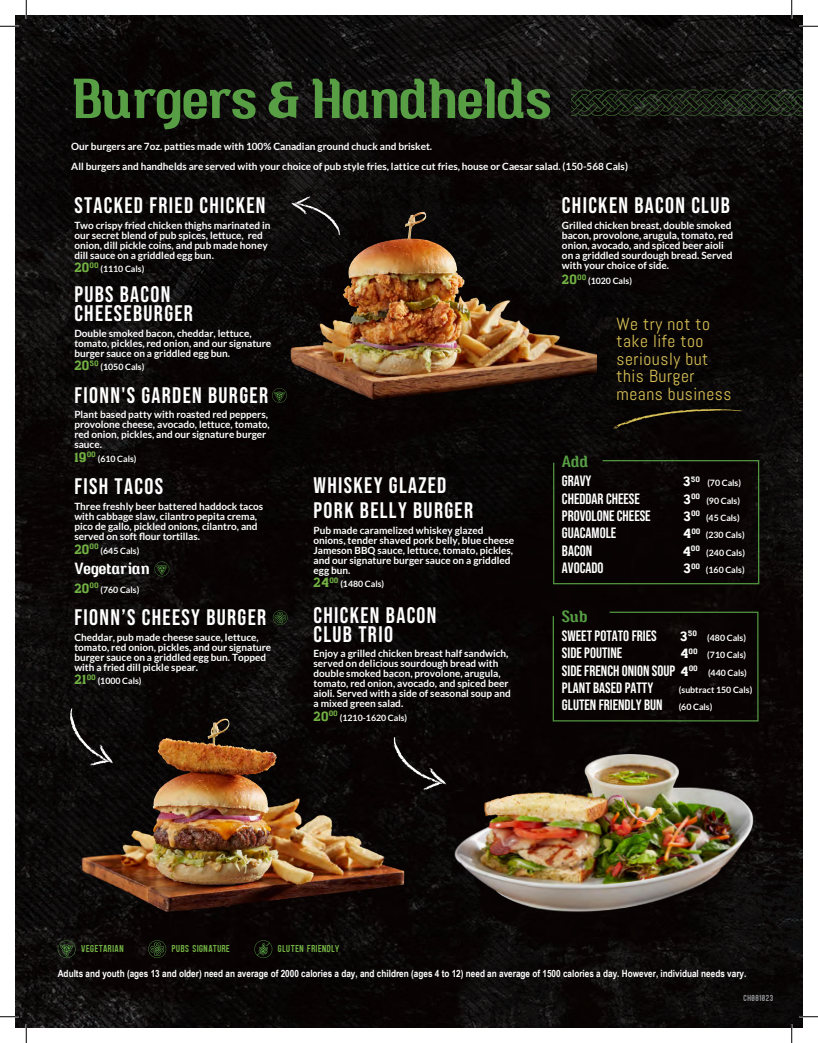
<style>
.page{position:relative;width:818px;height:1043px;background:#fff}
.page>*{position:absolute;margin:0;border:0;box-sizing:border-box;transform-origin:0 0}
.Drink_Title{font:500 56.25px "Crabs";letter-spacing:-.01em;color:#579e45}
.Drink_Title-2{font:700 22.5px/18.8px "Bebas Neue Pro";letter-spacing:.06em;color:#fff}
.Drink_Title-3{font:17.5px/17.5px "Abel";letter-spacing:.03em;color:#d6bf55}
.Drink_Title-4{font:500 16.25px "Crabs";color:#fff}
.Drink_Description{font:500 16.25px "Crabs";color:#579e45}
.Drink_Description-2{font:700 15px "Bebas Neue Pro";color:#fff}
.Drink_Description-3{font:13.75px "Ottine Slab";letter-spacing:.06em;color:#72b143}
.Drink_Title-5{font:13.75px "Ottine Slab";color:#72b143}
.Drink_Description-4{font:700 10px/10px "Lato";color:#fff}
.Drink_Title-6{font:700 10px/10px "Lato";color:#fff}
.Drink_Title-7{font:700 10px "Arial Narrow";color:#fff}
.Drink_Title-8{font:10px "Zaio";letter-spacing:.06em;color:#72b143}
.Drink_Description-5{font:700 8.75px "Lato";color:#fff}
.Drink_Title-9{font:700 8.75px "Lato";color:#fff}
.Drink_Title-10{font:8.75px "Zaio";letter-spacing:.06em;color:#939598}
.Drink_Description-6{font:8px "Ottine Slab";letter-spacing:.06em;color:#fff}
.s1{font-family:"TF Gaelic";font-weight:400}
.s2{font-size:13.75px}
.s3{font-family:"Ottine Slab";font-weight:400;font-size:13.75px}
.s4{font-family:"Lato";font-size:8.75px}
</style>
<div class="page">
<img style="left:15px;top:15px;width:787px;height:1012px">
<img style="left:279px;top:195px;width:318px;height:216px">
<img style="left:438px;top:727px;width:336px;height:211px">
<svg style="left:417px;top:737px;width:29px;height:53px;background:#1e1a1a"></svg>
<svg style="left:571px;top:90px;width:231px;height:26px;background:#1b2317"></svg>
<svg style="left:291px;top:196px;width:49px;height:39px;background:#222020"></svg>
<svg style="left:58px;top:940px;width:18px;height:18px"></svg>
<svg style="left:254px;top:940px;width:18px;height:18px"></svg>
<svg style="left:148px;top:940px;width:18px;height:18px"></svg>
<svg style="left:273px;top:610px;width:14px;height:15px"></svg>
<img style="left:62px;top:694px;width:355px;height:229px">
<svg style="left:70px;top:708px;width:43px;height:57px;background:#222020"></svg>
<svg style="left:613px;top:409px;width:128px;height:20px;background:#18130b"></svg>
<svg style="left:272px;top:388px;width:15px;height:15px"></svg>
<svg style="left:154px;top:561px;width:15px;height:15px"></svg>
<div style="left:552px;top:459px;width:207px;height:126px;background:#080303"></div>
<div style="left:552px;top:611px;width:207px;height:111px;background:#080303"></div>
<svg style="left:0;top:25px;width:19px;height:2px"></svg>
<svg style="left:799px;top:25px;width:19px;height:2px"></svg>
<svg style="left:0;top:1015px;width:19px;height:2px"></svg>
<svg style="left:799px;top:1015px;width:19px;height:2px"></svg>
<svg style="left:25px;top:0;width:2px;height:19px"></svg>
<svg style="left:25px;top:1024px;width:2px;height:18px"></svg>
<svg style="left:790px;top:0;width:2px;height:19px"></svg>
<svg style="left:790px;top:1024px;width:2px;height:18px"></svg>
<p class="Drink_Title" style="left:71px;top:56px;width:481px">Burgers <span class="s1">&amp;</span> Handhelds</p>
<p class="Drink_Description-4" style="left:71px;top:142px;width:362px">Our burgers are 7oz. patties made with 100% Canadian ground chuck and brisket.</p>
<p class="Drink_Description-4" style="left:71px;top:161px;width:558px">All burgers and handhelds are served with your choice of pub style fries, lattice cut fries, house or Caesar salad. (150-568 Cals)</p>
<p class="Drink_Title-2" style="left:74px;top:195px;width:193px">STACKED FRIED CHICKEN</p>
<p class="Drink_Title-6" style="left:74px;top:220px;width:197px">Two crispy fried chicken thighs marinated in our secret blend of pub spices, lettuce, red onion, dill pickle coins, and pub made honey dill sauce on a griddled egg bun.</p>
<p class="Drink_Description-3" style="left:74px;top:256px;width:25px">20<sup>00</sup></p>
<p class="Drink_Description-5" style="left:100px;top:264px;width:45px">(1110 Cals)</p>
<p class="Drink_Title-2" style="left:74px;top:285px;width:120px">PUBS BACON<br>CHEESEBURGER</p>
<p class="Drink_Description-4" style="left:74px;top:328px;width:198px">Double smoked bacon, cheddar, lettuce, tomato, pickles, red onion, and our signature burger sauce on a griddled egg bun.</p>
<p class="Drink_Description-3" style="left:74px;top:354px;width:26px">20<sup>50</sup></p>
<p class="Drink_Description-5" style="left:100px;top:362px;width:45px">(1050 Cals)</p>
<p class="Drink_Title-2" style="left:74px;top:385px;width:195px">FIONN'S GARDEN BURGER</p>
<p class="Drink_Description-4" style="left:74px;top:409px;width:197px">Plant based patty with roasted red peppers, provolone cheese, avocado, lettuce, tomato, red onion, pickles, and our signature burger sauce.</p>
<p class="Drink_Description-3" style="left:74px;top:446px;width:23px">19<sup>00</sup></p>
<p class="Drink_Description-5" style="left:98px;top:453px;width:40px">(610 Cals)</p>
<p class="Drink_Title-2" style="left:74px;top:476px;width:90px">FISH TACOS</p>
<p class="Drink_Description-4" style="left:74px;top:501px;width:190px">Three freshly beer battered haddock tacos with cabbage slaw, cilantro pepita crema, pico de gallo, pickled onions, cilantro, and served on soft flour tortillas.</p>
<p class="Drink_Description-3" style="left:74px;top:537px;width:25px">20<sup>00</sup></p>
<p class="Drink_Description-5" style="left:101px;top:545px;width:40px">(645 Cals)</p>
<p class="Drink_Title-4" style="left:74px;top:556px;width:77px">Vegetarian</p>
<p class="Drink_Title-5" style="left:74px;top:577px;width:25px">20<sup>00</sup></p>
<p class="Drink_Title-9" style="left:100px;top:584px;width:40px">(760 Cals)</p>
<p class="Drink_Title-2" style="left:74px;top:607px;width:193px">FIONN’S CHEESY BURGER</p>
<p class="Drink_Description-4" style="left:74px;top:632px;width:198px">Cheddar, pub made cheese sauce, lettuce, tomato, red onion, pickles, and our signature burger sauce on a griddled egg bun. Topped with a fried dill pickle spear.</p>
<p class="Drink_Description-3" style="left:74px;top:668px;width:23px">21<sup>00</sup></p>
<p class="Drink_Description-5" style="left:98px;top:676px;width:45px">(1000 Cals)</p>
<p class="Drink_Title-2" style="left:313px;top:476px;width:134px">WHISKEY GLAZED</p>
<p class="Drink_Title-2" style="left:313px;top:500px;width:161px">PORK BELLY BURGER</p>
<p class="Drink_Description-4" style="left:313px;top:524px;width:202px">Pub made caramelized whiskey glazed onions, tender shaved pork belly, blue cheese Jameson BBQ sauce, lettuce, tomato, pickles, and our signature burger sauce on a griddled egg bun.</p>
<p class="Drink_Description-3" style="left:313px;top:571px;width:26px">24<sup>00</sup></p>
<p class="Drink_Description-5" style="left:340px;top:579px;width:45px">(1480 Cals)</p>
<p class="Drink_Title-2" style="left:313px;top:605px;width:124px">CHICKEN BACON<br>CLUB TRIO</p>
<p class="Drink_Description-4" style="left:313px;top:648px;width:199px">Enjoy a grilled chicken breast half sandwich, served on delicious sourdough bread with double smoked bacon, provolone, arugula, tomato, red onion, avocado, and spiced beer aioli. Served with a side of seasonal soup and a mixed green salad.</p>
<p class="Drink_Title-5" style="left:313px;top:705px;width:25px">20<sup>00</sup></p>
<p class="Drink_Title-9" style="left:340px;top:712px;width:69px">(1210-1620 Cals)</p>
<p class="Drink_Title-2" style="left:562px;top:195px;width:169px">CHICKEN BACON CLUB</p>
<p class="Drink_Title-6" style="left:562px;top:220px;width:173px">Grilled chicken breast, double smoked bacon, provolone, arugula, tomato, red onion, avocado, and spiced beer aioli on a griddled sourdough bread. Served with your choice of side.</p>
<p class="Drink_Description-3" style="left:562px;top:268px;width:25px">20<sup>00</sup></p>
<p class="Drink_Description-5" style="left:588px;top:276px;width:45px">(1020 Cals)</p>
<p class="Drink_Title-3" style="left:616px;top:315px;width:116px">We try not to take life too seriously but this Burger means business</p>
<p class="Drink_Description" style="left:562px;top:449px;width:28px">Add</p>
<p class="Drink_Description-2" style="left:562px;top:472px;width:31px">GRAVY</p>
<p class="Drink_Description-6" style="left:683px;top:472px;width:18px"><span class="s2">3</span>50</p>
<p class="Drink_Description-5" style="left:707px;top:478px;width:35px">(70 Cals)</p>
<p class="Drink_Description-2" style="left:562px;top:490px;width:79px">CHEDDAR CHEESE</p>
<p class="Drink_Description-6" style="left:683px;top:490px;width:18px"><span class="s2">3</span>00</p>
<p class="Drink_Description-5" style="left:706px;top:495px;width:35px">(90 Cals)</p>
<p class="Drink_Description-2" style="left:562px;top:507px;width:90px">PROVOLONE CHEESE</p>
<p class="Drink_Description-6" style="left:683px;top:507px;width:18px"><span class="s2">3</span>00</p>
<p class="Drink_Description-5" style="left:706px;top:513px;width:35px">(45 Cals)</p>
<p class="Drink_Description-2" style="left:562px;top:524px;width:56px">GUACAMOLE</p>
<p class="Drink_Description-6" style="left:683px;top:524px;width:18px"><span class="s2">4</span>00</p>
<p class="Drink_Description-5" style="left:705px;top:530px;width:40px">(230 Cals)</p>
<p class="Drink_Description-2" style="left:562px;top:542px;width:32px">BACON</p>
<p class="Drink_Description-6" style="left:683px;top:542px;width:18px"><span class="s2">4</span>00</p>
<p class="Drink_Description-5" style="left:706px;top:547px;width:40px">(240 Cals)</p>
<p class="Drink_Description-2" style="left:562px;top:559px;width:43px">AVOCADO</p>
<p class="Drink_Description-6" style="left:683px;top:559px;width:18px"><span class="s2">3</span>00</p>
<p class="Drink_Description-5" style="left:705px;top:565px;width:40px">(160 Cals)</p>
<p class="Drink_Description" style="left:562px;top:603px;width:27px">Sub</p>
<p class="Drink_Description-2" style="left:562px;top:627px;width:96px">SWEET POTATO FRIES</p>
<p class="Drink_Description-6" style="left:680px;top:627px;width:18px"><span class="s2">3</span>50</p>
<p class="Drink_Description-5" style="left:707px;top:633px;width:40px">(480 Cals)</p>
<p class="Drink_Description-2" style="left:562px;top:644px;width:62px">SIDE POUTINE</p>
<p class="Drink_Description-6" style="left:680px;top:644px;width:18px"><span class="s2">4</span>00</p>
<p class="Drink_Description-5" style="left:707px;top:650px;width:40px">(710 Cals)</p>
<p class="Drink_Description-2" style="left:562px;top:662px;width:137px">SIDE FRENCH ONION SOUP <span class="s3">4</span><sup>00</sup></p>
<p class="Drink_Description-5" style="left:708px;top:667px;width:40px">(440 Cals)</p>
<p class="Drink_Description-2" style="left:562px;top:679px;width:93px">PLANT BASED PATTY</p>
<p class="Drink_Description-5" style="left:678px;top:685px;width:75px">(subtract 150 Cals)</p>
<p class="Drink_Description-2" style="left:562px;top:696px;width:152px">GLUTEN FRIENDLY BUN <span class="s4">(60 Cals)</span></p>
<p class="Drink_Title-8" style="left:81px;top:943px;width:44px">VEGETARIAN</p>
<p class="Drink_Title-8" style="left:172px;top:943px;width:59px">PUBS SIGNATURE</p>
<p class="Drink_Title-8" style="left:278px;top:943px;width:63px">GLUTEN FRIENDLY</p>
<p class="Drink_Title-7" style="left:58px;top:965px;width:690px">Adults and youth (ages 13 and older) need an average of 2000 calories a day, and children (ages 4 to 12) need an average of 1500 calories a day. However, individual needs vary.</p>
<p class="Drink_Title-10" style="left:743px;top:992px;width:31px">CH081023</p>
</div>
